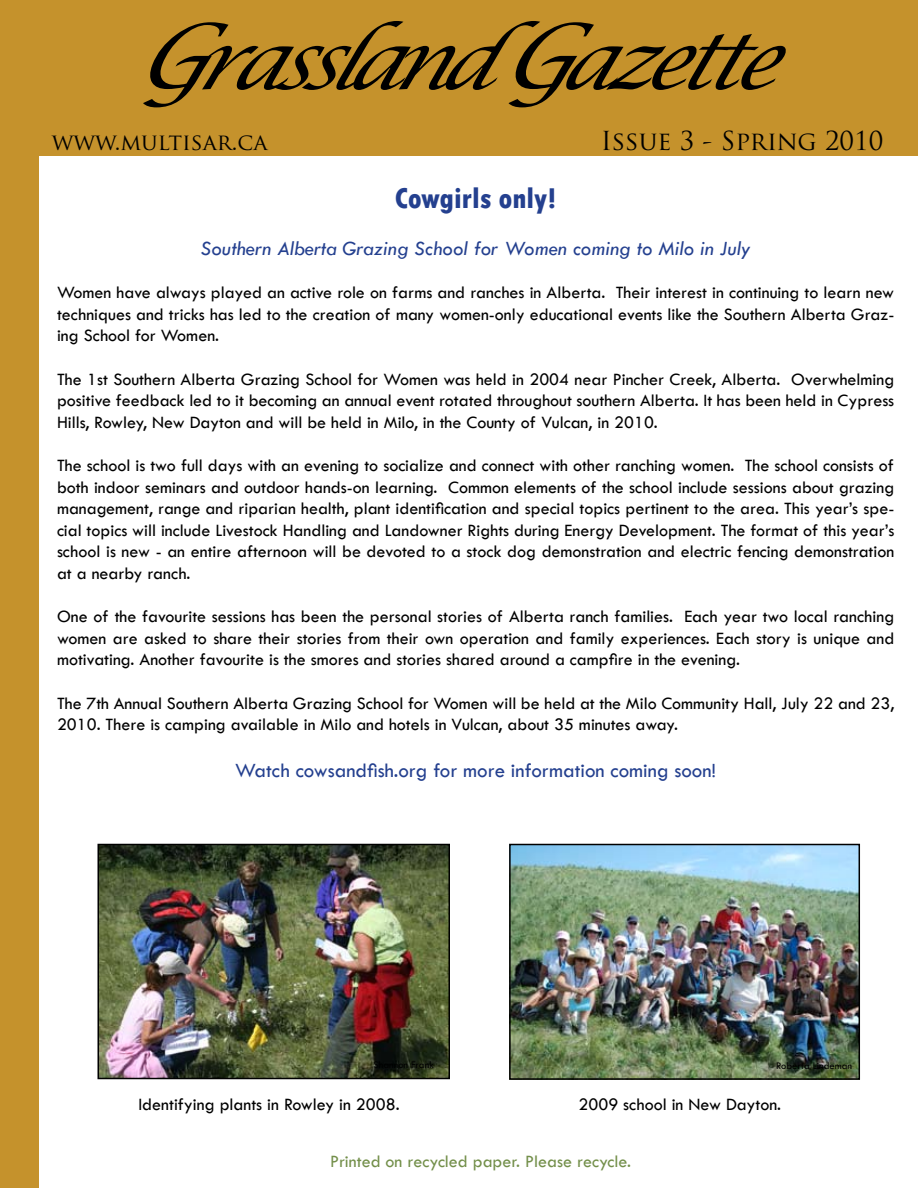
<style>
.page{position:relative;width:918px;height:1188px;background:#fff}
.page>*{position:absolute;margin:0;border:0;box-sizing:border-box;transform-origin:0 0}
.t1{font:italic 79.5px "Lucida Calligraphy";color:#000}
.t2{font:800 condensed 30px "Tw Cen";color:#24408f}
.t3{font:25.5px "Trajan Pro";color:#000}
.t4{font:22.5px "Trajan Pro";color:#000}
.t5{font:italic 21px "Tw Cen";color:#24408f}
.t6{font:21px "Tw Cen";color:#24408f}
.t7{font:18px/21.6px "Tw Cen";color:#000;text-align:justify}
.t8{font:18px "Tw Cen";color:#738f4a}
.t9{font:10.5px "Tw Cen";color:#000}
.s1{font-size:90px}
</style>
<div class="page">
<div style="left:0;top:0;width:918px;height:156px;background:#c5922c"></div>
<div style="left:0;top:108px;width:38px;height:1080px;background:#c5922c"></div>
<img style="left:512px;top:847px;width:345px;height:230px">
<div style="left:509px;top:844px;width:351px;height:236px;border:2px solid #000"></div>
<img style="left:101px;top:847px;width:346px;height:229px">
<div style="left:98px;top:844px;width:352px;height:235px;border:2px solid #000"></div>
<h1 class="t1" style="left:133px;top:13px;width:681px"><span class="s1">G</span>rassland<span class="s1">G</span>azette</h1>
<p class="t4" style="left:52px;top:127px;width:217px">www.multisar.ca</p>
<h3 class="t3" style="left:601px;top:124px;width:284px">Issue 3 - Spring 2010</h3>
<h2 class="t2" style="left:395px;top:181px;width:163px">Cowgirls only!</h2>
<p class="t5" style="left:201px;top:236px;width:551px">Southern Alberta Grazing School for Women coming to Milo in July</p>
<p class="t7" style="left:57px;top:282px;width:839px">Women have always played an active role on farms and ranches in Alberta. Their interest in continuing to learn new techniques and tricks has led to the creation of many women-only educational events like the Southern Alberta Graz&shy;ing School for Women.</p>
<p class="t7" style="left:57px;top:368px;width:839px">The 1st Southern Alberta Grazing School for Women was held in 2004 near Pincher Creek, Alberta. Overwhelming positive feedback led to it becoming an annual event rotated throughout southern Alberta. It has been held in Cypress Hills, Rowley, New Dayton and will be held in Milo, in the County of Vulcan, in 2010.</p>
<p class="t7" style="left:57px;top:454px;width:839px">The school is two full days with an evening to socialize and connect with other ranching women. The school consists of both indoor seminars and outdoor hands-on learning. Common elements of the school include sessions about grazing management, range and riparian health, plant identification and special topics pertinent to the area. This year’s spe&shy;cial topics will include Livestock Handling and Landowner Rights during Energy Development. The format of this year’s school is new - an entire afternoon will be devoted to a stock dog demonstration and electric fencing demonstration at a nearby ranch.</p>
<p class="t7" style="left:57px;top:606px;width:839px">One of the favourite sessions has been the personal stories of Alberta ranch families. Each year two local ranching women are asked to share their stories from their own operation and family experiences. Each story is unique and motivating. Another favourite is the smores and stories shared around a campfire in the evening.</p>
<p class="t7" style="left:57px;top:692px;width:839px">The 7th Annual Southern Alberta Grazing School for Women will be held at the Milo Community Hall, July 22 and 23,<br>2010. There is camping available in Milo and hotels in Vulcan, about 35 minutes away.</p>
<p class="t6" style="left:235px;top:758px;width:483px">Watch cowsandfish.org for more information coming soon!</p>
<p class="t9" style="left:374px;top:1059px;width:62px">Shannon Frank</p>
<p class="t9" style="left:776px;top:1060px;width:77px">Roberta Lindeman</p>
<p class="t7" style="left:138px;top:1094px;width:263px">Identifying plants in Rowley in 2008.</p>
<p class="t7" style="left:579px;top:1094px;width:204px">2009 school in New Dayton.</p>
<p class="t8" style="left:330px;top:1151px;width:303px">Printed on recycled paper. Please recycle.</p>
</div>
